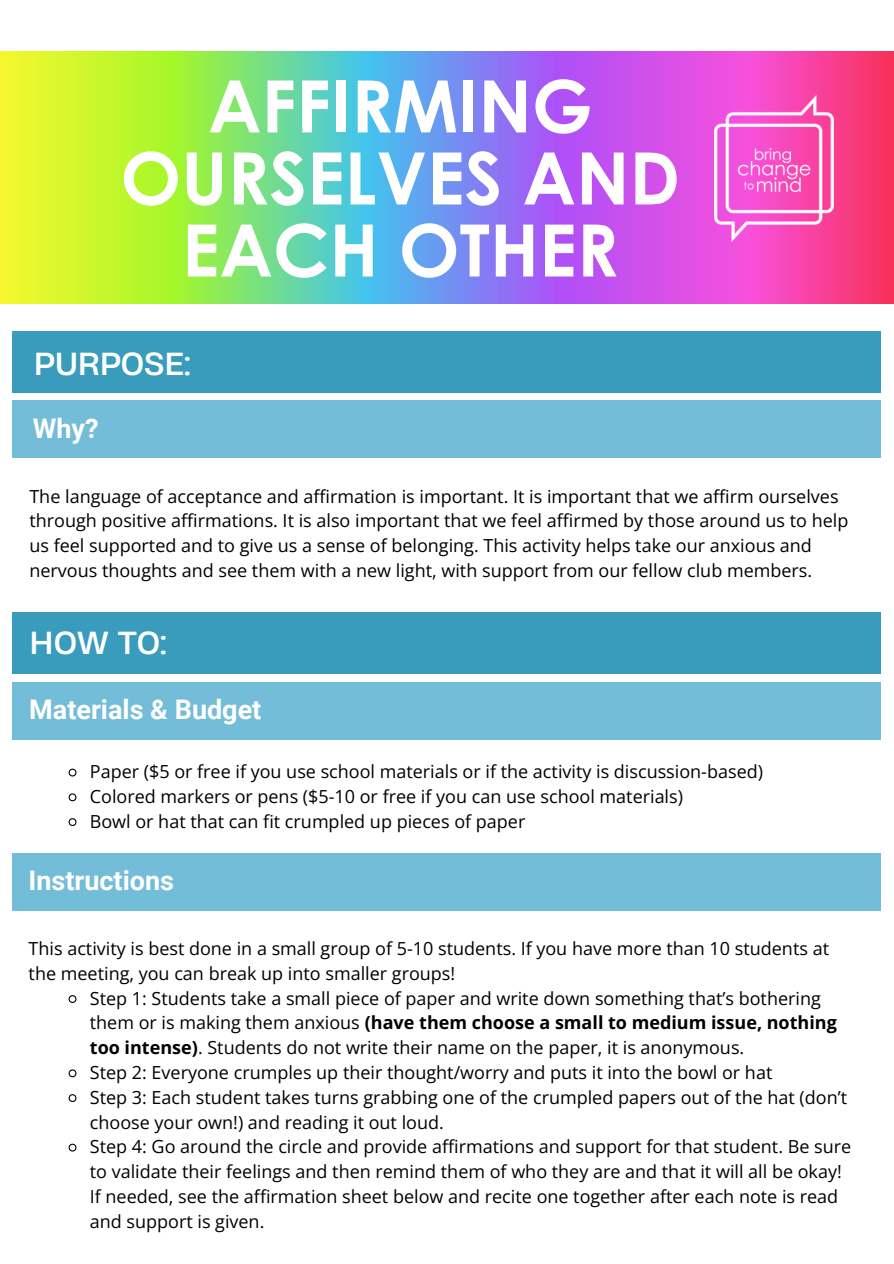
<style>
.page{position:relative;width:894px;height:1264px;background:#fff}
.page>*{position:absolute;margin:0;border:0;box-sizing:border-box;transform-origin:0 0}
.t1{font:700 72.3px/72px "Century Gothic";color:#fff;text-align:center}
.t2{font:30px "Heading Now 74";color:#fff}
.t3{font:700 27px "Roboto";color:#fff}
.t4{font:18px/24.8px "Open Sans";color:#000}
.s1{font-weight:700}
</style>
<div class="page">
<svg style="left:0;top:51px;width:893px;height:253px;background:#a99fa3"></svg>
<img style="left:714px;top:96px;width:119px;height:146px">
<div style="left:12px;top:331px;width:868px;height:61px;background:#399cbc"></div>
<div style="left:12px;top:400px;width:868px;height:58px;background:#73bdd8"></div>
<div style="left:12px;top:612px;width:868px;height:61px;background:#399cbc"></div>
<div style="left:12px;top:681px;width:868px;height:58px;background:#73bdd8"></div>
<div style="left:12px;top:853px;width:868px;height:57px;background:#73bdd8"></div>
<svg style="left:68px;top:768px;width:9px;height:9px"></svg>
<svg style="left:68px;top:793px;width:9px;height:9px"></svg>
<svg style="left:68px;top:818px;width:9px;height:8px"></svg>
<svg style="left:68px;top:995px;width:9px;height:8px"></svg>
<svg style="left:68px;top:1069px;width:9px;height:9px"></svg>
<svg style="left:68px;top:1094px;width:9px;height:8px"></svg>
<svg style="left:68px;top:1143px;width:9px;height:9px"></svg>
<p class="t1" style="left:120px;top:68px;width:561px">AFFIRMING<br>OURSELVES AND<br>EACH OTHER</p>
<h2 class="t2" style="left:34px;top:343px;width:158px">PURPOSE:</h2>
<h3 class="t3" style="left:33px;top:413px;width:67px">Why?</h3>
<h3 class="t4" style="left:29px;top:483px;width:820px">The language of acceptance and affirmation is important. It is important that we affirm ourselves through positive affirmations. It is also important that we feel affirmed by those around us to help us feel supported and to give us a sense of belonging. This activity helps take our anxious and nervous thoughts and see them with a new light, with support from our fellow club members.</h3>
<p class="t2" style="left:29px;top:622px;width:139px">HOW TO:</p>
<h2 class="t3" style="left:29px;top:694px;width:234px">Materials &amp; Budget</h2>
<p class="t4" style="left:90px;top:758px;width:674px">Paper ($5 or free if you use school materials or if the activity is discussion-based)</p>
<p class="t4" style="left:90px;top:783px;width:594px">Colored markers or pens ($5-10 or free if you can use school materials)</p>
<h3 class="t4" style="left:90px;top:808px;width:437px">Bowl or hat that can fit crumpled up pieces of paper</h3>
<p class="t3" style="left:29px;top:865px;width:147px">Instructions</p>
<p class="t4" style="left:29px;top:935px;width:801px">This activity is best done in a small group of 5-10 students. If you have more than 10 students at the meeting, you can break up into smaller groups!</p>
<p class="t4" style="left:90px;top:985px;width:748px">Step 1: Students take a small piece of paper and write down something that’s bothering them or is making them anxious <span class="s1">(have them choose a small to medium issue, nothing too intense)</span>. Students do not write their name on the paper, it is anonymous.</p>
<p class="t4" style="left:90px;top:1059px;width:684px">Step 2: Everyone crumples up their thought/worry and puts it into the bowl or hat</p>
<p class="t4" style="left:90px;top:1084px;width:758px">Step 3: Each student takes turns grabbing one of the crumpled papers out of the hat (don’t choose your own!) and reading it out loud.</p>
<p class="t4" style="left:90px;top:1133px;width:762px">Step 4: Go around the circle and provide affirmations and support for that student. Be sure to validate their feelings and then remind them of who they are and that it will all be okay!<br>If needed, see the affirmation sheet below and recite one together after each note is read and support is given.</p>
</div>
